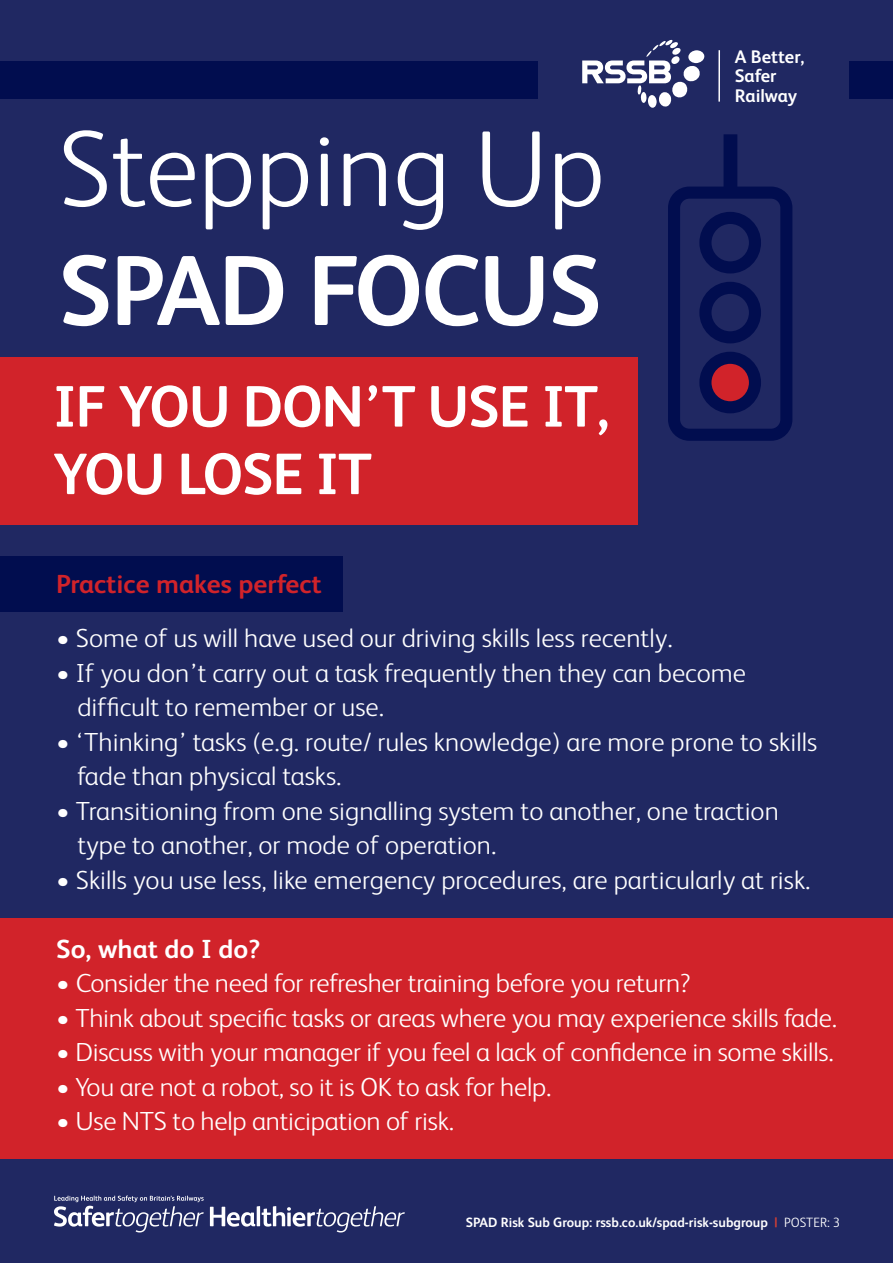
<style>
.page{position:relative;width:893px;height:1263px;background:#202862}
.page>*{position:absolute;margin:0;border:0;box-sizing:border-box;transform-origin:0 0}
.t1{font:300 108.45px "FS Albert";color:#fff}
.t2{font:700 99.6px "FS Albert";letter-spacing:-.02em;color:#fff}
.t3{font:700 58.5px/67.5px "FS Albert";letter-spacing:-.02em;color:#fff}
.t4{font:300 26.25px/34.5px "FS Albert";color:#fff}
.t5{font:700 26.25px "FS Albert";color:#d1232a}
.t6{font:700 26.25px "FS Albert";color:#fff}
.t7{font:700 18.3px/19.6px "FS Albert";color:#fff}
.t8{font:700 13.5px "FS Albert";color:#fff}
.s1{font-weight:700}
.s2{color:#d53f33}
.s3{font-weight:300}
</style>
<div class="page">
<div style="left:0;top:918px;width:893px;height:241px;background:#d1232a"></div>
<div style="left:688px;top:50px;width:16px;height:13px;background:#fff;border-radius:50%"></div>
<svg style="left:582px;top:40px;width:119px;height:68px"></svg>
<hr style="left:718px;top:50px;width:2px;height:52px;background:#fff">
<div style="left:0;top:61px;width:538px;height:38px;background:#010d4f"></div>
<div style="left:849px;top:61px;width:44px;height:38px;background:#010d4f"></div>
<div style="left:668px;top:187px;width:124px;height:254px;border:12px solid #010d4f;border-radius:15px"></div>
<div style="left:699px;top:212px;width:62px;height:61px;border:12px solid #010d4f;border-radius:50%"></div>
<div style="left:699px;top:282px;width:62px;height:61px;border:12px solid #010d4f;border-radius:50%"></div>
<svg style="left:705px;top:358px;width:50px;height:49px"></svg>
<div style="left:699px;top:352px;width:62px;height:61px;border:12px solid #010d4f;border-radius:50%"></div>
<div style="left:724px;top:134px;width:13px;height:55px;background:#010d4f"></div>
<svg style="left:210px;top:1206px;width:195px;height:26px"></svg>
<svg style="left:54px;top:1195px;width:150px;height:37px"></svg>
<div style="left:0;top:556px;width:343px;height:56px;background:#010d4f"></div>
<div style="left:0;top:357px;width:638px;height:168px;background:#d1232a"></div>
<p class="t1" style="left:59px;top:98px;width:548px">Stepping Up</p>
<p class="t2" style="left:59px;top:223px;width:545px">SPAD FOCUS</p>
<p class="t3" style="left:53px;top:370px;width:558px">IF YOU DON’T USE IT,<br>YOU LOSE IT</p>
<p class="t7" style="left:735px;top:46px;width:71px">A Better,<br>Safer<br>Railway</p>
<p class="t5" style="left:56px;top:566px;width:267px">Practice makes perfect</p>
<p class="t4" style="left:56px;top:620px;width:618px">• Some of us will have used our driving skills less recently.</p>
<p class="t4" style="left:77px;top:654px;width:670px;text-indent:-21px">• If you don’t carry out a task frequently then they can become difficult to remember or use.</p>
<p class="t4" style="left:77px;top:723px;width:741px;text-indent:-21px">• ‘Thinking’ tasks (e.g. route/ rules knowledge) are more prone to skills fade than physical tasks.</p>
<p class="t4" style="left:77px;top:792px;width:703px;text-indent:-21px">• Transitioning from one signalling system to another, one traction type to another, or mode of operation.</p>
<p class="t4" style="left:56px;top:861px;width:756px">• Skills you use less, like emergency procedures, are particularly at risk.</p>
<p class="t6" style="left:56px;top:931px;width:206px">So, what do I do?</p>
<p class="t4" style="left:56px;top:965px;width:636px"><span class="s1">•</span> Consider the need for refresher training before you return?</p>
<p class="t4" style="left:56px;top:999px;width:782px">• Think about specific tasks or areas where you may experience skills fade.</p>
<p class="t4" style="left:56px;top:1034px;width:779px">• Discuss with your manager if you feel a lack of confidence in some skills.</p>
<p class="t4" style="left:56px;top:1068px;width:497px">• You are not a robot, so it is OK to ask for help.</p>
<p class="t4" style="left:56px;top:1103px;width:399px">• Use NTS to help anticipation of risk.</p>
<p class="t8" style="left:466px;top:1213px;width:376px">SPAD Risk Sub Group: rssb.co.uk/spad-risk-subgroup <span class="s2">|</span> <span class="s3">POSTER: 3</span></p>
</div>
